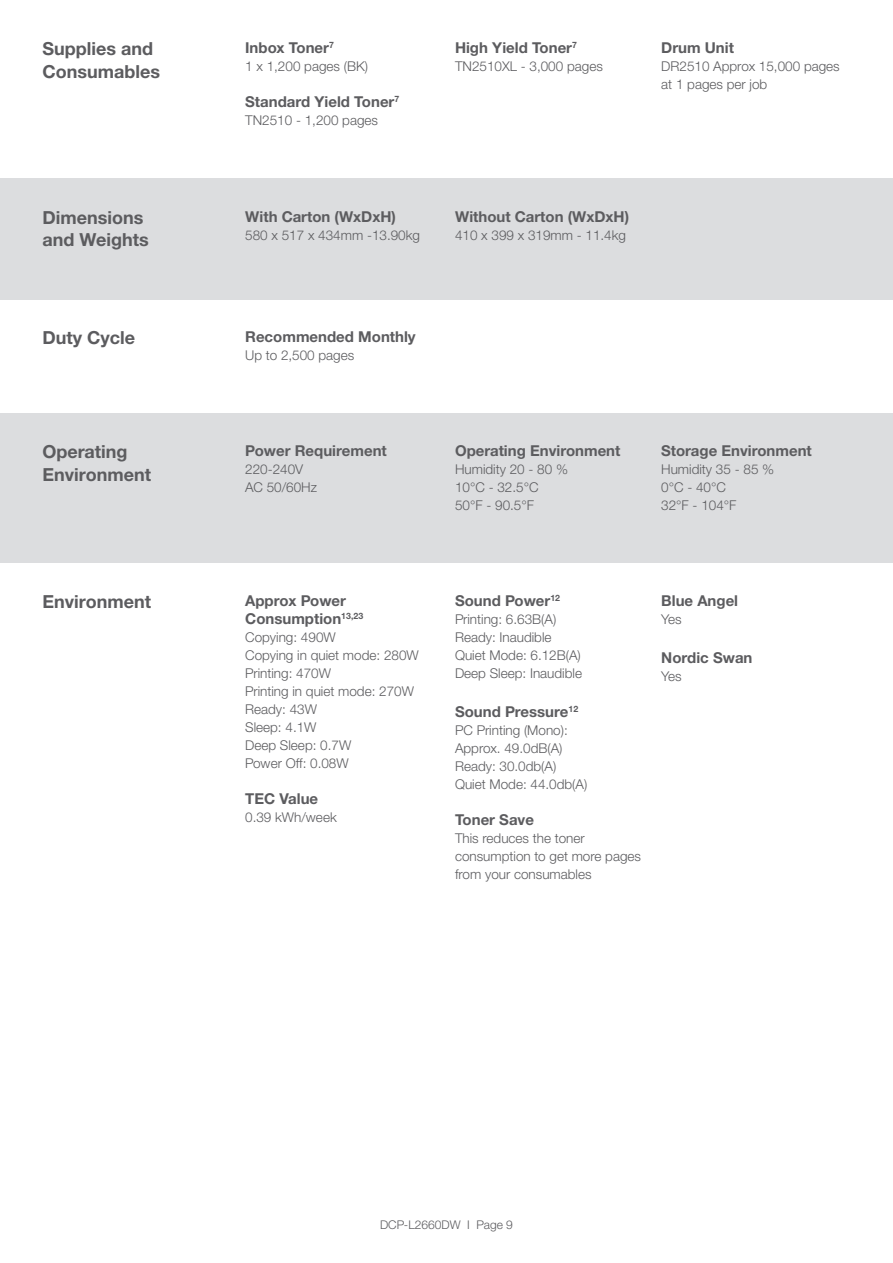
<style>
.page{position:relative;width:893px;height:1263px;background:#fff}
.page>*{position:absolute;margin:0;border:0;box-sizing:border-box;transform-origin:0 0}
.Body{font:700 18px/22.5px "Helvetica Neue LTW1 G";color:#5c5c5f}
.Body-2{font:700 15px "Helvetica Neue LTW1 G";color:#5c5c5f}
.Body-3{font:300 13.5px/18px "Helvetica Neue LTW1 G";color:#5c5c5f}
.Body-4{font:300 12px "Helvetica Neue LTW1 G";color:#5c5c5f}
</style>
<div class="page">
<div style="left:0;top:178px;width:893px;height:122px;background:#dcdddf"></div>
<div style="left:0;top:413px;width:893px;height:150px;background:#dcdddf"></div>
<p class="Body" style="left:43px;top:38px;width:119px">Supplies and<br>Consumables</p>
<p class="Body-2" style="left:245px;top:39px;width:90px">Inbox Toner<sup>7</sup></p>
<p class="Body-3" style="left:245px;top:57px;width:124px">1 x 1,200 pages (BK)</p>
<p class="Body-2" style="left:245px;top:93px;width:156px">Standard Yield Toner<sup>7</sup></p>
<p class="Body-3" style="left:245px;top:111px;width:134px">TN2510 - 1,200 pages</p>
<p class="Body" style="left:43px;top:206px;width:108px">Dimensions and Weights</p>
<p class="Body-2" style="left:245px;top:207px;width:152px">With Carton (WxDxH)</p>
<p class="Body-3" style="left:245px;top:226px;width:176px">580 x 517 x 434mm -13.90kg</p>
<p class="Body" style="left:43px;top:327px;width:94px">Duty Cycle</p>
<p class="Body-2" style="left:245px;top:328px;width:172px">Recommended Monthly</p>
<p class="Body-3" style="left:245px;top:346px;width:111px">Up to 2,500 pages</p>
<p class="Body" style="left:43px;top:440px;width:110px">Operating<br>Environment</p>
<p class="Body-2" style="left:245px;top:441px;width:143px">Power Requirement</p>
<p class="Body-3" style="left:245px;top:460px;width:60px">220-240V</p>
<p class="Body-3" style="left:245px;top:478px;width:73px">AC 50/60Hz</p>
<p class="Body" style="left:43px;top:590px;width:110px">Environment</p>
<p class="Body-2" style="left:245px;top:591px;width:102px">Approx Power</p>
<p class="Body-2" style="left:245px;top:609px;width:119px">Consumption<sup>13,23</sup></p>
<p class="Body-3" style="left:245px;top:628px;width:92px">Copying: 490W</p>
<p class="Body-3" style="left:245px;top:646px;width:175px">Copying in quiet mode: 280W</p>
<p class="Body-3" style="left:245px;top:664px;width:87px">Printing: 470W</p>
<p class="Body-3" style="left:245px;top:682px;width:170px">Printing in quiet mode: 270W</p>
<p class="Body-3" style="left:245px;top:700px;width:73px">Ready: 43W</p>
<p class="Body-3" style="left:245px;top:718px;width:73px">Sleep: 4.1W</p>
<p class="Body-3" style="left:245px;top:736px;width:108px">Deep Sleep: 0.7W</p>
<p class="Body-3" style="left:245px;top:754px;width:105px">Power Off: 0.08W</p>
<p class="Body-2" style="left:245px;top:789px;width:75px">TEC Value</p>
<p class="Body-3" style="left:245px;top:808px;width:93px">0.39 kWh/week</p>
<p class="Body-2" style="left:455px;top:39px;width:124px">High Yield Toner<sup>7</sup></p>
<p class="Body-3" style="left:455px;top:57px;width:149px">TN2510XL - 3,000 pages</p>
<p class="Body-2" style="left:661px;top:39px;width:74px">Drum Unit</p>
<p class="Body-3" style="left:661px;top:57px;width:180px">DR2510 Approx 15,000 pages</p>
<p class="Body-3" style="left:661px;top:75px;width:108px">at 1 pages per job</p>
<p class="Body-2" style="left:455px;top:207px;width:176px">Without Carton (WxDxH)</p>
<p class="Body-3" style="left:455px;top:226px;width:173px">410 x 399 x 319mm - 11.4kg</p>
<p class="Body-2" style="left:455px;top:441px;width:167px">Operating Environment</p>
<p class="Body-3" style="left:455px;top:460px;width:115px">Humidity 20 - 80 %</p>
<p class="Body-3" style="left:455px;top:478px;width:85px">10°C - 32.5°C</p>
<p class="Body-3" style="left:455px;top:496px;width:81px">50°F - 90.5°F</p>
<p class="Body-2" style="left:661px;top:441px;width:152px">Storage Environment</p>
<p class="Body-3" style="left:661px;top:460px;width:115px">Humidity 35 - 85 %</p>
<p class="Body-3" style="left:661px;top:478px;width:66px">0°C - 40°C</p>
<p class="Body-3" style="left:661px;top:496px;width:77px">32°F - 104°F</p>
<p class="Body-2" style="left:455px;top:591px;width:107px">Sound Power<sup>12</sup></p>
<p class="Body-3" style="left:455px;top:610px;width:103px">Printing: 6.63B(A)</p>
<p class="Body-3" style="left:455px;top:628px;width:98px">Ready: Inaudible</p>
<p class="Body-3" style="left:455px;top:646px;width:127px">Quiet Mode: 6.12B(A)</p>
<p class="Body-3" style="left:455px;top:664px;width:129px">Deep Sleep: Inaudible</p>
<p class="Body-2" style="left:455px;top:702px;width:125px">Sound Pressure<sup>12</sup></p>
<p class="Body-3" style="left:455px;top:721px;width:114px">PC Printing (Mono):</p>
<p class="Body-3" style="left:455px;top:739px;width:109px">Approx. 49.0dB(A)</p>
<p class="Body-3" style="left:455px;top:757px;width:103px">Ready: 30.0db(A)</p>
<p class="Body-3" style="left:455px;top:775px;width:134px">Quiet Mode: 44.0db(A)</p>
<p class="Body-2" style="left:455px;top:810px;width:81px">Toner Save</p>
<p class="Body-3" style="left:455px;top:829px;width:188px">This reduces the toner consumption to get more pages from your consumables</p>
<p class="Body-2" style="left:661px;top:591px;width:78px">Blue Angel</p>
<p class="Body-3" style="left:661px;top:610px;width:22px">Yes</p>
<p class="Body-2" style="left:661px;top:648px;width:93px">Nordic Swan</p>
<p class="Body-3" style="left:661px;top:667px;width:22px">Yes</p>
<p class="Body-4" style="left:380px;top:1217px;width:134px">DCP-L2660DW I Page 9</p>
</div>
